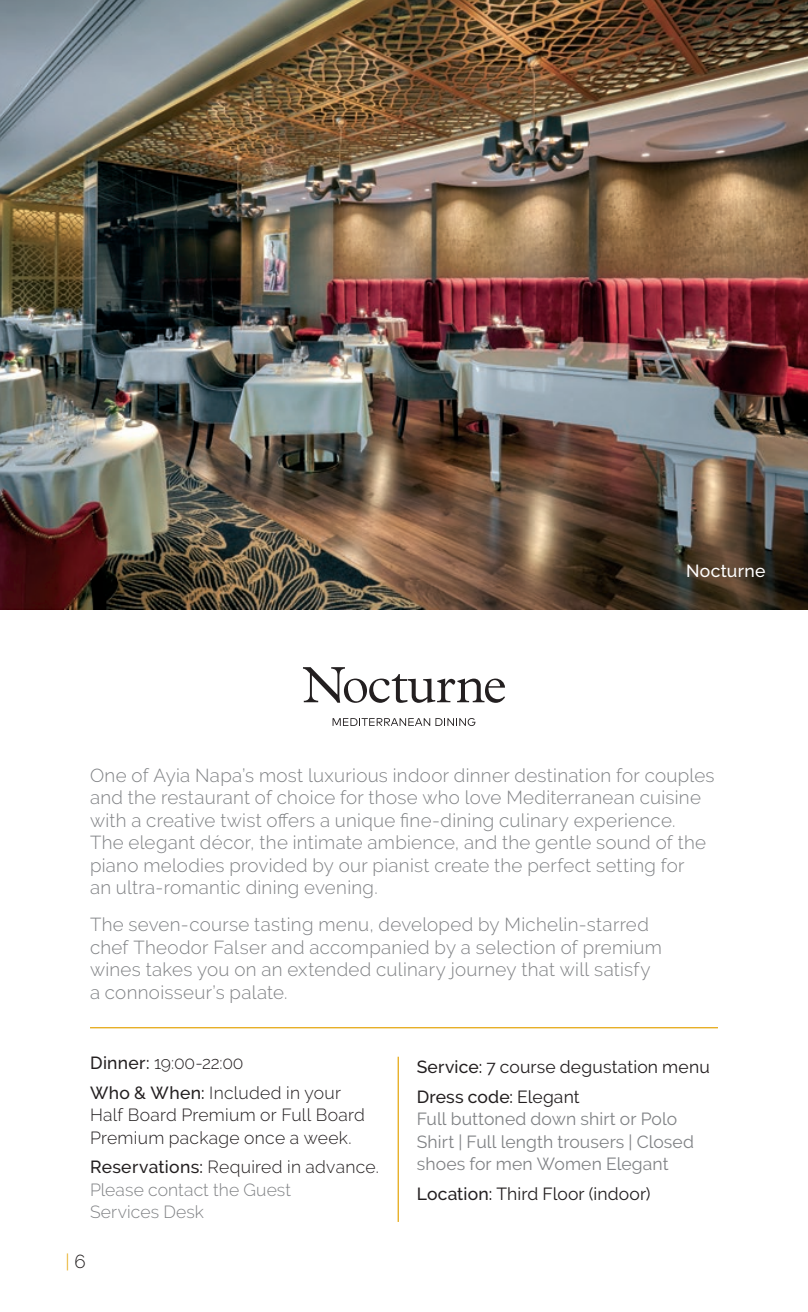
<style>
.page{position:relative;width:808px;height:1312px;background:#fff}
.page>*{position:absolute;margin:0;border:0;box-sizing:border-box;transform-origin:0 0}
.Opener_50{font:300 18.75px/22.5px "Raleway";letter-spacing:.015em;color:#808285}
.t1{font:300 18.75px "Raleway";color:#e5a710}
.Description_List{font:17.5px/22.5px "Raleway";letter-spacing:.01em;color:#808285}
.Description_List-2{font:300 17.5px/22.5px "Raleway";letter-spacing:.015em;color:#231f20}
.Description_List-3{font:300 17.5px/22.5px "Raleway";letter-spacing:.01em;color:#808285}
.Description_List-4{font:17.5px "Raleway";letter-spacing:.01em;color:#231f20}
.Description_List-5{font:500 17.5px "Raleway";letter-spacing:.02em;color:#fff}
.s1{font-weight:500}
.s2{font-weight:500;color:#231f20}
.s3{color:#231f20}
</style>
<div class="page">
<svg style="left:333px;top:718px;width:142px;height:7px"></svg>
<svg style="left:303px;top:667px;width:202px;height:35px"></svg>
<hr style="left:90px;top:1026px;width:628px;height:2px;background:#e5a710">
<hr style="left:398px;top:1056px;width:1px;height:165px;background:#e5a710">
<img style="left:0;top:0;width:808px;height:609px">
<p class="Description_List-5" style="left:686px;top:560px;width:81px">Nocturne</p>
<p class="Opener_50" style="left:90px;top:763px;width:626px">One of Ayia Napa’s most luxurious indoor dinner destination for couples and the restaurant of choice for those who love Mediterranean cuisine with a creative twist offers a unique fine-dining culinary experience.<br>The elegant décor, the intimate ambience, and the gentle sound of the piano melodies provided by our pianist create the perfect setting for<br>an ultra-romantic dining evening.</p>
<p class="Opener_50" style="left:90px;top:913px;width:573px">The seven-course tasting menu, developed by Michelin-starred chef Theodor Falser and accompanied by a selection of premium wines takes you on an extended culinary journey that will satisfy a connoisseur’s palate.</p>
<p class="Description_List-2" style="left:90px;top:1051px;width:155px"><span class="s1">Dinner:</span> 19:00-22:00</p>
<p class="Description_List-2" style="left:90px;top:1080px;width:276px"><span class="s1">Who &amp; When:</span> Included in your<br>Half Board Premium or Full Board<br>Premium package once a week.</p>
<p class="Description_List-3" style="left:90px;top:1155px;width:290px"><span class="s2">Reservations:</span> <span class="s3">Required in advance.<br></span>Please contact the Guest<br>Services Desk</p>
<p class="t1" style="left:66px;top:1249px;width:22px">| <span class="s3">6</span></p>
<p class="Description_List-4" style="left:417px;top:1056px;width:294px"><span class="s1">Service:</span> 7 course degustation menu</p>
<p class="Description_List" style="left:417px;top:1085px;width:279px"><span class="s2">Dress code:</span> <span class="s3">Elegant<br></span>Full buttoned down shirt or Polo<br>Shirt | Full length trousers | Closed shoes for men Women Elegant</p>
<p class="Description_List-4" style="left:417px;top:1183px;width:235px"><span class="s1">Location:</span> Third Floor (indoor)</p>
</div>
